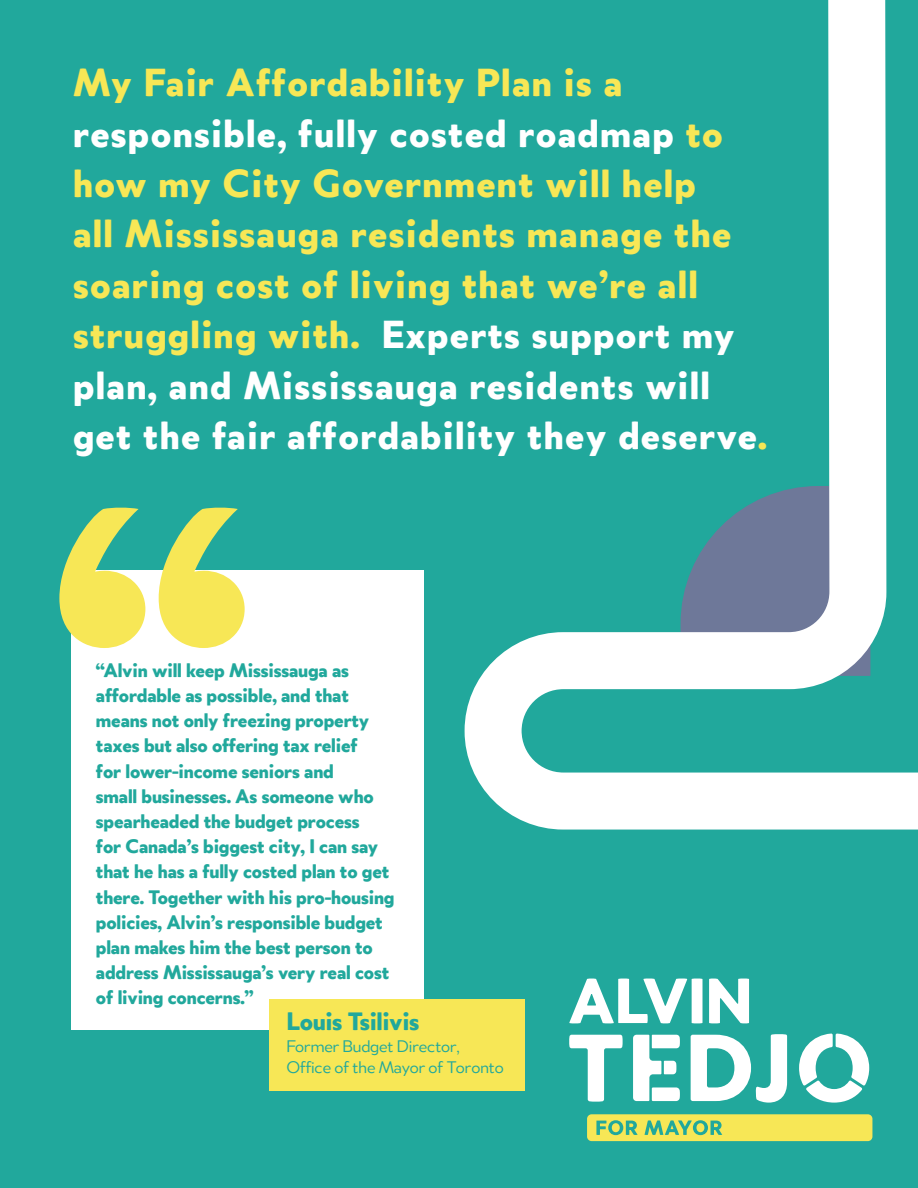
<style>
.page{position:relative;width:918px;height:1188px;background:#21a89c}
.page>*{position:absolute;margin:0;border:0;box-sizing:border-box;transform-origin:0 0}
.t1{font:900 42px/50.4px "Merel";color:#f7e756}
.t2{font:900 27px "Merel";letter-spacing:-.04em;color:#21a89c}
.t3{font:900 21px/25.2px "Merel";letter-spacing:-.04em;color:#21a89c}
.t4{font:18px/21.6px "Merel";letter-spacing:-.04em;color:#21a89c}
.s1{color:#fff}
</style>
<div class="page">
<div style="left:72px;top:570px;width:352px;height:460px;background:#fff"></div>
<svg style="left:569px;top:1035px;width:54px;height:67px"></svg>
<svg style="left:691px;top:1034px;width:96px;height:69px"></svg>
<svg style="left:633px;top:1035px;width:47px;height:66px"></svg>
<div style="left:587px;top:1114px;width:285px;height:27px;background:#f7e756;border-radius:5px"></div>
<svg style="left:596px;top:1120px;width:42px;height:15px"></svg>
<svg style="left:645px;top:1120px;width:77px;height:15px"></svg>
<svg style="left:799px;top:1034px;width:70px;height:69px"></svg>
<svg style="left:569px;top:978px;width:134px;height:46px"></svg>
<svg style="left:709px;top:978px;width:40px;height:46px"></svg>
<svg style="left:464px;top:0;width:454px;height:830px"></svg>
<svg style="left:59px;top:507px;width:186px;height:141px"></svg>
<div style="left:269px;top:1000px;width:256px;height:91px;background:#f7e756"></div>
<p class="t1" style="left:72px;top:54px;width:697px">My Fair Affordability Plan is a <span class="s1">responsible, fully costed roadmap</span> to how my City Government will help<br>all Mississauga residents manage the soaring cost of living that we’re all struggling with. <span class="s1">Experts support my plan, and Mississauga residents will get the fair affordability they deserve</span>.</p>
<p class="t3" style="left:96px;top:656px;width:301px">“Alvin will keep Mississauga as affordable as possible, and that means not only freezing property taxes but also offering tax relief<br>for lower-income seniors and<br>small businesses. As someone who spearheaded the budget process<br>for Canada’s biggest city, I can say that he has a fully costed plan to get there. Together with his pro-housing policies, Alvin’s responsible budget plan makes him the best person to address Mississauga’s very real cost of living concerns.”</p>
<p class="t2" style="left:286px;top:998px;width:135px">Louis Tsilivis</p>
<p class="t4" style="left:286px;top:1034px;width:220px">Former Budget Director,<br>Office of the Mayor of Toronto</p>
</div>
